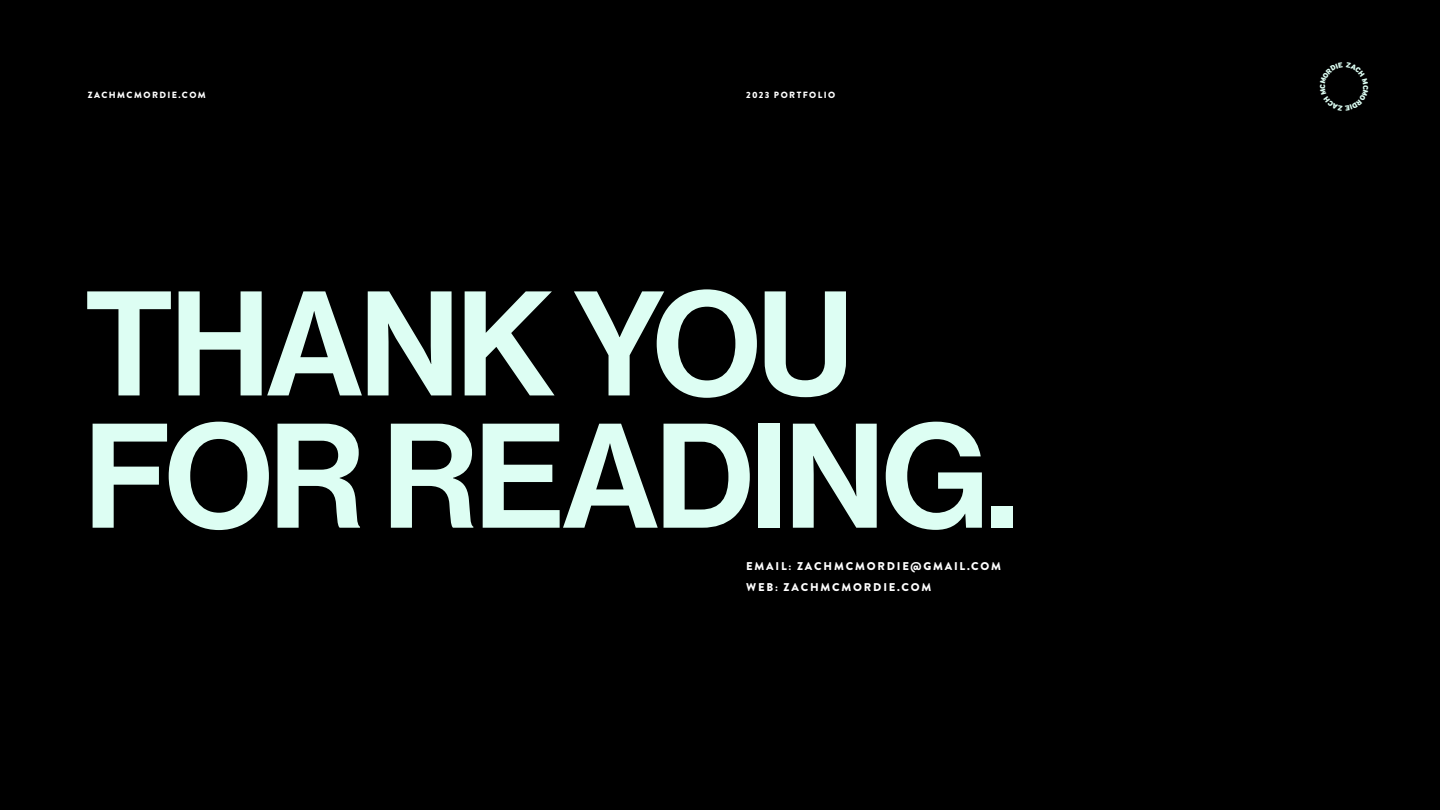
<style>
.page{position:relative;width:1440px;height:810px;background:#000}
.page>*{position:absolute;margin:0;border:0;box-sizing:border-box;transform-origin:0 0}
.t1{font:145.5px/132.2px "N Haas Grotesk DS Pro 65 Md";letter-spacing:-.02em;color:#ddfef3}
.t2{font:900 11.25px/21px "Brandon Grotesque";letter-spacing:.16em;color:#fff}
.t3{font:900 9px "Brandon Grotesque";letter-spacing:.16em;color:#fff}
</style>
<div class="page">
<p class="t3" style="left:88px;top:89px;width:120px">ZACHMCMORDIE.COM</p>
<p class="t3" style="left:746px;top:89px;width:91px">2023 PORTFOLIO</p>
<h1 class="t1" style="left:85px;top:281px;width:935px">THANK YOU<br>FOR READING.</h1>
<p class="t2" style="left:746px;top:556px;width:256px">EMAIL: ZACHMCMORDIE@GMAIL.COM<br>WEB: ZACHMCMORDIE.COM</p>
</div>
